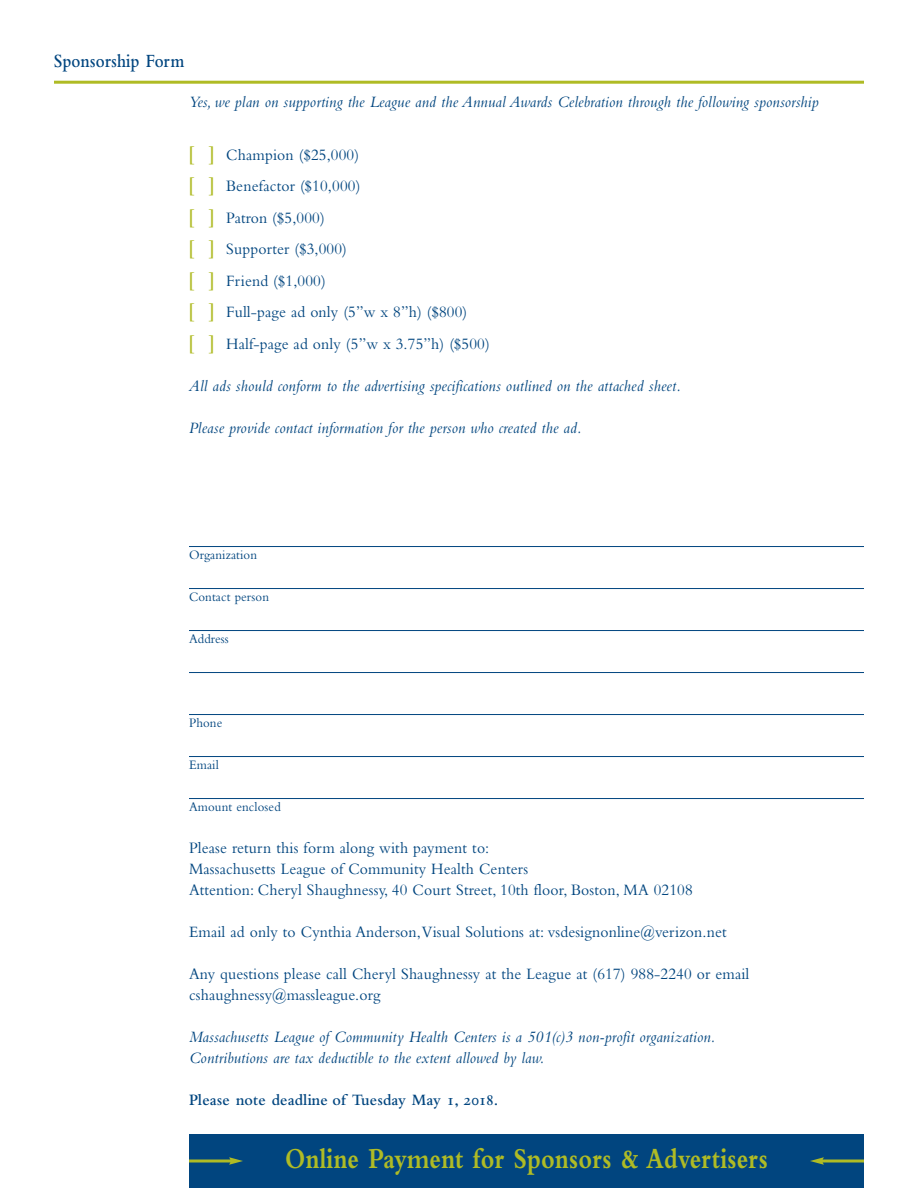
<style>
.page{position:relative;width:918px;height:1188px;background:#fff}
.page>*{position:absolute;margin:0;border:0;box-sizing:border-box;transform-origin:0 0}
.t1{font:30px "Bembo Bold Os F";letter-spacing:.01em;color:#afbb25;scale:.8 1}
.t2{font:19.5px "Bembo Semibold Os F";letter-spacing:.01em;color:#01457f;scale:.85 1}
.t3{font:16.5px/31.5px "Bembo";letter-spacing:.01em;color:#01457f;scale:.95 1}
.t4{font:italic 16.5px/21px "Bembo";letter-spacing:.01em;color:#01457f;scale:.95 1}
.t5{font:16.5px "Bembo Semibold Os F";letter-spacing:.01em;color:#01457f;scale:.95 1}
.t6{font:13.5px "Bembo";letter-spacing:.01em;color:#01457f;scale:.95 1}
.s1{font-family:"Bembo Semibold Os F";font-size:21px;color:#afbb25}
</style>
<div class="page">
<hr style="left:189px;top:546px;width:675px;height:1px;background:#01457f">
<hr style="left:189px;top:588px;width:675px;height:1px;background:#01457f">
<hr style="left:189px;top:630px;width:675px;height:1px;background:#01457f">
<hr style="left:189px;top:672px;width:675px;height:1px;background:#01457f">
<hr style="left:189px;top:714px;width:675px;height:1px;background:#01457f">
<hr style="left:189px;top:756px;width:675px;height:1px;background:#01457f">
<hr style="left:189px;top:798px;width:675px;height:1px;background:#01457f">
<hr style="left:54px;top:81px;width:810px;height:3px;background:#afbb25">
<div style="left:189px;top:1134px;width:675px;height:54px;background:#01457f"></div>
<hr style="left:189px;top:1160px;width:43px;height:2px;background:#afbb25">
<svg style="left:229px;top:1157px;width:14px;height:8px"></svg>
<hr style="left:821px;top:1160px;width:43px;height:2px;background:#afbb25">
<svg style="left:810px;top:1157px;width:14px;height:8px"></svg>
<p class="t2" style="left:54px;top:54px;width:155px">Sponsorship Form</p>
<p class="t4" style="left:189px;top:93px;width:664px">Yes, we plan on supporting the League and the Annual Awards Celebration through the following sponsorship</p>
<p class="t3" style="left:189px;top:140px;width:318px"><span class="s1">[ ]</span> Champion ($25,000)<br><span class="s1">[ ]</span> Benefactor ($10,000)<br><span class="s1">[ ]</span> Patron ($5,000)<br><span class="s1">[ ]</span> Supporter ($3,000)<br><span class="s1">[ ]</span> Friend ($1,000)<br><span class="s1">[ ]</span> Full-page ad only (5”w x 8”h) ($800)<br><span class="s1">[ ]</span> Half-page ad only (5”w x 3.75”h) ($500)</p>
<p class="t4" style="left:189px;top:377px;width:519px">All ads should conform to the advertising specifications outlined on the attached sheet.</p>
<p class="t4" style="left:189px;top:419px;width:415px">Please provide contact information for the person who created the ad.</p>
<p class="t6" style="left:189px;top:550px;width:73px">Organization</p>
<p class="t6" style="left:189px;top:592px;width:86px">Contact person</p>
<p class="t6" style="left:189px;top:634px;width:43px">Address</p>
<p class="t6" style="left:189px;top:718px;width:37px">Phone</p>
<p class="t6" style="left:189px;top:760px;width:33px">Email</p>
<p class="t6" style="left:189px;top:802px;width:98px">Amount enclosed</p>
<p class="t3" style="left:189px;top:839px;width:532px;line-height:21px">Please return this form along with payment to:<br>Massachusetts League of Community Health Centers<br>Attention: Cheryl Shaughnessy, 40 Court Street, 10th floor, Boston, MA 02108</p>
<p class="t3" style="left:189px;top:917px;width:567px">Email ad only to Cynthia Anderson, Visual Solutions at: vsdesignonline@verizon.net</p>
<p class="t3" style="left:189px;top:965px;width:591px;line-height:21px">Any questions please call Cheryl Shaughnessy at the League at (617) 988-2240 or email cshaughnessy@massleague.org</p>
<p class="t4" style="left:189px;top:1028px;width:556px">Massachusetts League of Community Health Centers is a 501(c)3 non-profit organization.<br>Contributions are tax deductible to the extent allowed by law.</p>
<p class="t5" style="left:189px;top:1094px;width:327px">Please note deadline of Tuesday May 1, 2018.</p>
<h1 class="t1" style="left:285px;top:1148px;width:605px">Online Payment for Sponsors &amp; Advertisers</h1>
</div>
